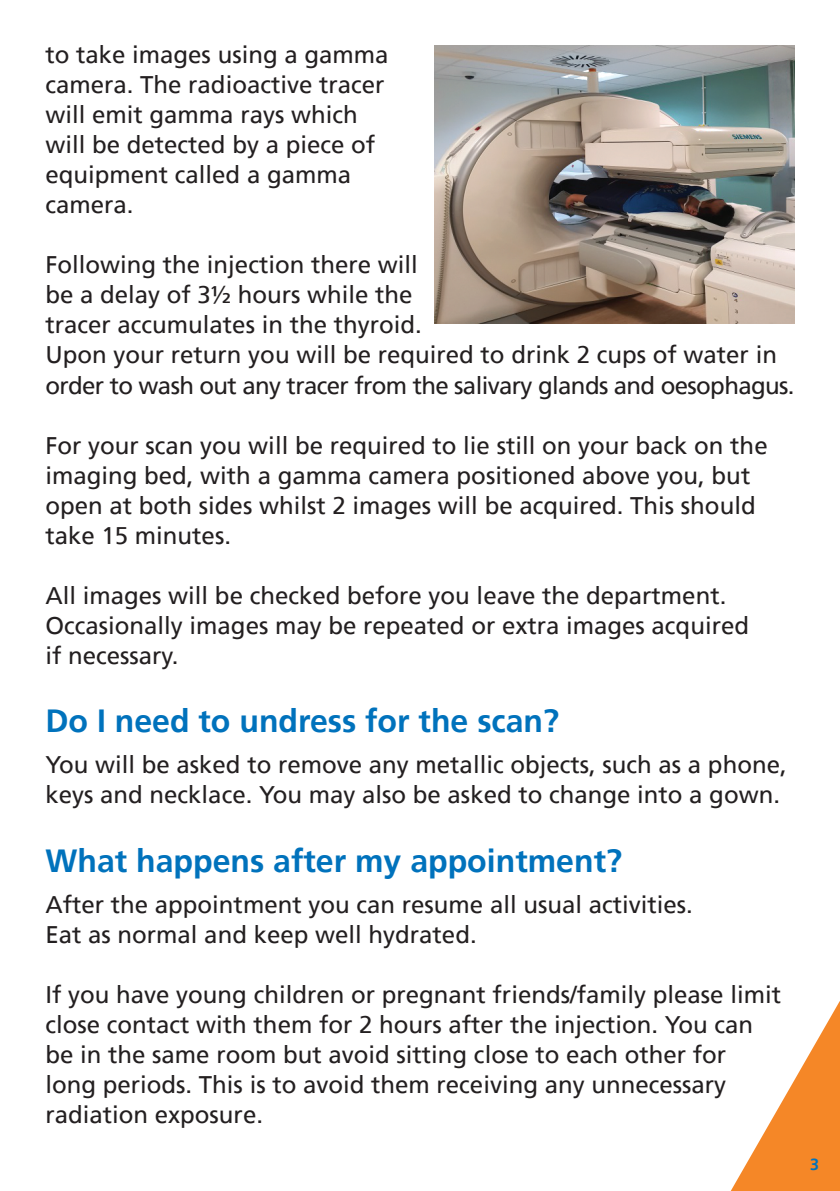
<style>
.page{position:relative;width:840px;height:1191px;background:#fff}
.page>*{position:absolute;margin:0;border:0;box-sizing:border-box;transform-origin:0 0}
.Large_title{font:700 32px "Frutiger";color:#0072bc}
.t1{font:24px/30px "Frutiger";color:#231f20}
.t2{font:24px "Frutiger";letter-spacing:-.025em;color:#231f20}
.t3{font:700 16px "Frutiger";color:#0072bc}
</style>
<div class="page">
<svg style="left:730px;top:1002px;width:109px;height:189px"></svg>
<img style="left:434px;top:45px;width:360px;height:278px">
<p class="t1" style="left:45px;top:40px;width:344px">to take images using a gamma camera. The radioactive tracer will emit gamma rays which</p>
<p class="t1" style="left:45px;top:130px;width:331px">will be detected by a piece of equipment called a gamma</p>
<p class="t1" style="left:45px;top:190px;width:90px">camera.</p>
<p class="t1" style="left:45px;top:250px;width:732px">Following the injection there will<br>be a delay of 3½ hours while the<br>tracer accumulates in the thyroid.<br>Upon your return you will be required to drink 2 cups of water in</p>
<p class="t2" style="left:45px;top:371px;width:750px">order to wash out any tracer from the salivary glands and oesophagus.</p>
<p class="t1" style="left:45px;top:430px;width:723px">For your scan you will be required to lie still on your back on the imaging bed, with a gamma camera positioned above you, but open at both sides whilst 2 images will be acquired. This should take 15 minutes.</p>
<p class="t1" style="left:45px;top:580px;width:682px">All images will be checked before you leave the department.</p>
<p class="t1" style="left:45px;top:610px;width:704px">Occasionally images may be repeated or extra images acquired</p>
<p class="t1" style="left:45px;top:640px;width:134px">if necessary.</p>
<p class="Large_title" style="left:45px;top:702px;width:515px">Do I need to undress for the scan?</p>
<p class="t1" style="left:45px;top:750px;width:742px">You will be asked to remove any metallic objects, such as a phone, keys and necklace. You may also be asked to change into a gown.</p>
<p class="Large_title" style="left:45px;top:842px;width:578px">What happens after my appointment?</p>
<p class="t1" style="left:45px;top:890px;width:648px">After the appointment you can resume all usual activities.</p>
<p class="t1" style="left:45px;top:920px;width:432px">Eat as normal and keep well hydrated.</p>
<p class="t1" style="left:45px;top:980px;width:736px">If you have young children or pregnant friends/family please limit close contact with them for 2 hours after the injection. You can</p>
<p class="t1" style="left:45px;top:1040px;width:682px">be in the same room but avoid sitting close to each other for</p>
<p class="t1" style="left:45px;top:1070px;width:682px">long periods. This is to avoid them receiving any unnecessary</p>
<p class="t1" style="left:45px;top:1100px;width:219px">radiation exposure.</p>
<p class="t3" style="left:809px;top:1154px;width:10px">3</p>
</div>
